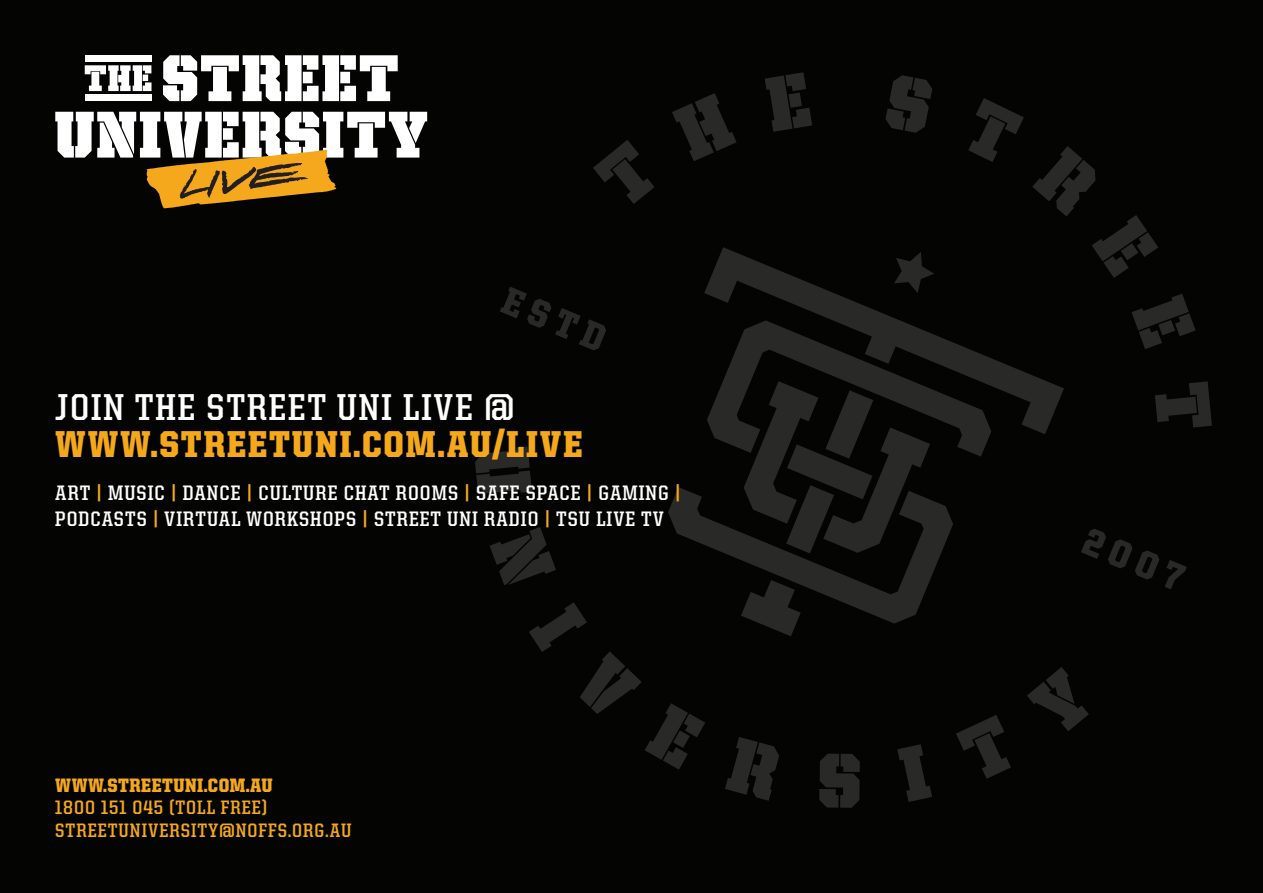
<style>
.page{position:relative;width:1263px;height:893px;background:#040503}
.page>*{position:absolute;margin:0;border:0;box-sizing:border-box;transform-origin:0 0}
.Presents_Line{font:900 37.5px/37.5px "United Serif Semi Cond";letter-spacing:.05em;color:#f5a81c}
.Presents_Line-2{font:700 21px/25.5px "United Serif Semi Cond";letter-spacing:.05em;color:#fff}
.Program_Details{font:700 19.5px/22.5px "United Serif Semi Cond";letter-spacing:.05em;color:#f5a81c}
.Program_Details-2{font:900 19.5px "United Serif Semi Cond";letter-spacing:.025em;color:#f5a81c}
.s1{font-weight:700;color:#fff}
.s2{color:#f5a81c}
</style>
<div class="page">
<svg style="left:1081px;top:529px;width:78px;height:51px"></svg>
<svg style="left:1165px;top:560px;width:22px;height:29px"></svg>
<svg style="left:593px;top:140px;width:61px;height:64px"></svg>
<svg style="left:672px;top:93px;width:64px;height:68px"></svg>
<svg style="left:765px;top:72px;width:47px;height:60px"></svg>
<svg style="left:885px;top:75px;width:47px;height:58px"></svg>
<svg style="left:968px;top:98px;width:56px;height:64px"></svg>
<svg style="left:1032px;top:146px;width:126px;height:132px"></svg>
<svg style="left:1132px;top:294px;width:64px;height:55px"></svg>
<svg style="left:1155px;top:381px;width:57px;height:46px"></svg>
<svg style="left:1027px;top:667px;width:62px;height:64px"></svg>
<svg style="left:721px;top:247px;width:343px;height:187px"></svg>
<svg style="left:475px;top:252px;width:536px;height:556px"></svg>
<svg style="left:85px;top:65px;width:66px;height:26px"></svg>
<div style="left:85px;top:94px;width:66px;height:7px;background:#fff"></div>
<div style="left:85px;top:55px;width:66px;height:7px;background:#fff"></div>
<svg style="left:163px;top:55px;width:235px;height:46px"></svg>
<svg style="left:55px;top:112px;width:372px;height:96px"></svg>
<p class="Presents_Line" style="left:55px;top:388px;width:529px"><span class="s1">JOIN THE STREET UNI LIVE @<br></span>WWW.STREETUNI.COM.AU/LIVE</p>
<p class="Presents_Line-2" style="left:55px;top:480px;width:627px">ART <span class="s2">|</span> MUSIC <span class="s2">|</span> DANCE <span class="s2">|</span> CULTURE CHAT ROOMS <span class="s2">|</span> SAFE SPACE <span class="s2">|</span> GAMING <span class="s2">|<br></span>PODCASTS <span class="s2">|</span> VIRTUAL WORKSHOPS <span class="s2">|</span> STREET UNI RADIO <span class="s2">|</span> TSU LIVE TV</p>
<p class="Program_Details-2" style="left:55px;top:774px;width:219px">WWW.STREETUNI.COM.AU</p>
<p class="Program_Details" style="left:55px;top:796px;width:298px">1800 151 045 (TOLL FREE)<br>STREETUNIVERSITY@NOFFS.ORG.AU</p>
</div>
